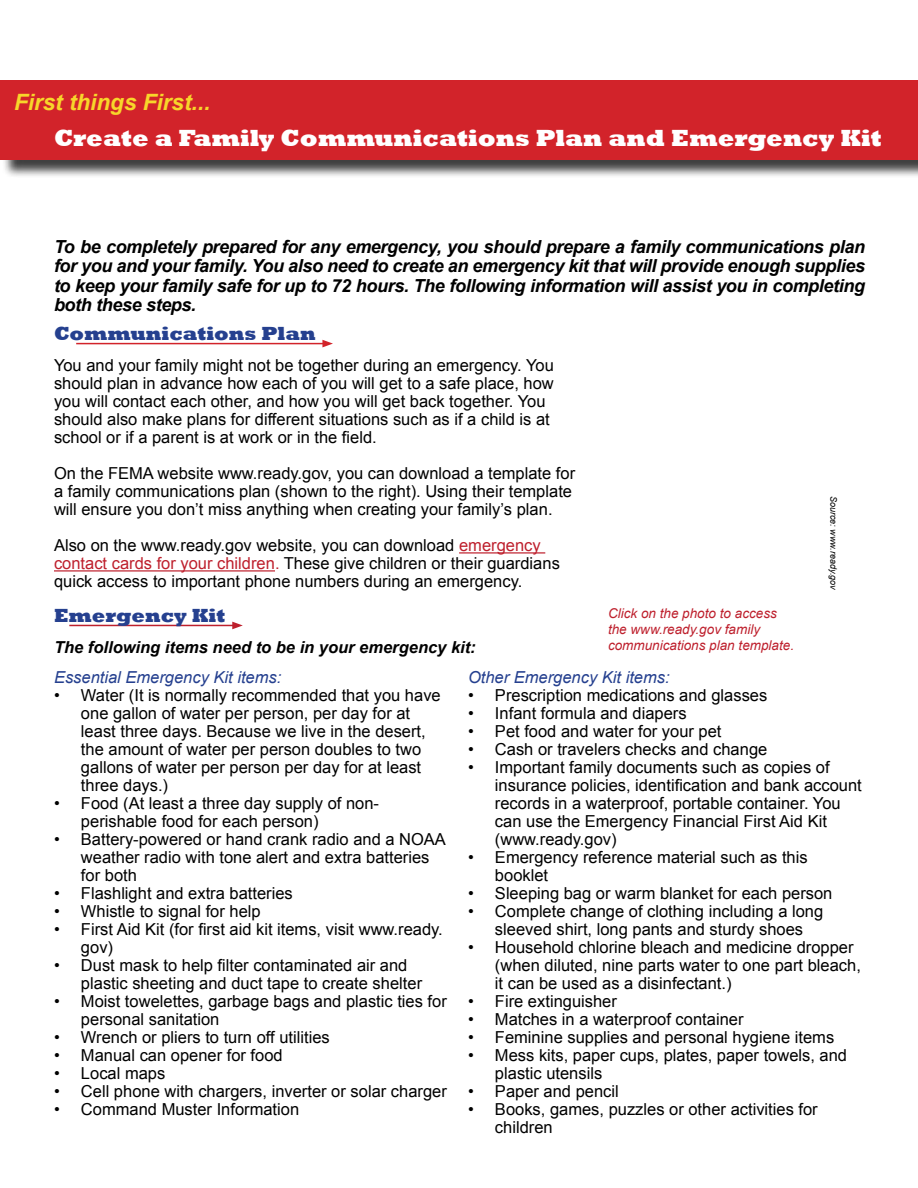
<style>
.page{position:relative;width:918px;height:1188px;background:#fff}
.page>*{position:absolute;margin:0;border:0;box-sizing:border-box;transform-origin:0 0}
.t1{font:800 24px "Rockwell";color:#fff}
.t2{font:italic 700 22.5px "Arial";color:#f7d62a}
.t3{font:800 19.5px "Rockwell";color:#25408f}
.t4{font:italic 700 18px/19.5px "Arial";letter-spacing:-.02em;color:#000;text-align:justify}
.t5{font:16.5px/18px "Arial";color:#000}
.t6{font:italic 16.5px "Arial";color:#25408f}
.t7{font:italic 700 16.5px "Arial";color:#000}
.t8{font:italic 13.5px/16.2px "Arial";color:#be202d}
.t9{font:italic 9px "Arial";color:#000}
.s1{color:#be202d}
</style>
<div class="page">
<hr style="left:69px;top:625px;width:166px;height:1px;background:#be202d">
<svg style="left:232px;top:622px;width:11px;height:7px"></svg>
<div style="left:2px;top:82px;width:916px;height:96px;background:#000;opacity:.75"></div>
<div style="left:0;top:80px;width:918px;height:80px;background:#d2232a"></div>
<hr style="left:459px;top:552px;width:86px;height:2px;background:#be202d">
<hr style="left:54px;top:570px;width:221px;height:2px;background:#be202d">
<hr style="left:76px;top:343px;width:249px;height:1px;background:#d2232a">
<svg style="left:322px;top:340px;width:11px;height:7px"></svg>
<h2 class="t2" style="left:14px;top:87px;width:198px">First things First...</h2>
<h1 class="t1" style="left:54px;top:124px;width:829px">Create a Family Communications Plan and Emergency Kit</h1>
<p class="t4" style="left:54px;top:237px;width:813px">To be completely prepared for any emergency, you should prepare a family communications plan for you and your family. You also need to create an emergency kit that will provide enough supplies to keep your family safe for up to 72 hours. The following information will assist you in completing both these steps.</p>
<p class="t3" style="left:54px;top:322px;width:263px">Communications Plan</p>
<p class="t5" style="left:54px;top:357px;width:501px">You and your family might not be together during an emergency. You should plan in advance how each of you will get to a safe place, how you will contact each other, and how you will get back together. You should also make plans for different situations such as if a child is at school or if a parent is at work or in the field.</p>
<p class="t5" style="left:54px;top:465px;width:523px">On the FEMA website www.ready.gov, you can download a template for a family communications plan (shown to the right). Using their template will ensure you don’t miss anything when creating your family’s plan.</p>
<p class="t5" style="left:54px;top:537px;width:507px">Also on the www.ready.gov website, you can download <span class="s1">emergency contact cards for your children.</span> These give children or their guardians quick access to important phone numbers during an emergency.</p>
<p class="t3" style="left:54px;top:604px;width:173px">Emergency Kit</p>
<p class="t7" style="left:54px;top:636px;width:423px">The following items need to be in your emergency kit:</p>
<p class="t8" style="left:608px;top:605px;width:188px">Click on the photo to access the www.ready.gov family communications plan template.</p>
<p class="t9" style="left:839px;top:496px;width:96px;rotate:90deg">Source: www.ready.gov</p>
<p class="t6" style="left:54px;top:666px;width:229px">Essential Emergency Kit items:</p>
<p class="t5" style="left:81px;top:686px;width:361px;text-indent:-27px">• Water (It is normally recommended that you have one gallon of water per person, per day for at least three days. Because we live in the desert, the amount of water per person doubles to two gallons of water per person per day for at least three days.)</p>
<p class="t5" style="left:81px;top:794px;width:300px;text-indent:-27px">• Food (At least a three day supply of non&shy;perishable food for each person)</p>
<p class="t5" style="left:81px;top:830px;width:366px;text-indent:-27px">• Battery-powered or hand crank radio and a NOAA weather radio with tone alert and extra batteries for both</p>
<p class="t5" style="left:54px;top:884px;width:240px">• Flashlight and extra batteries</p>
<p class="t5" style="left:54px;top:902px;width:208px">• Whistle to signal for help</p>
<p class="t5" style="left:81px;top:920px;width:363px;text-indent:-27px">• First Aid Kit (for first aid kit items, visit www.ready. gov)</p>
<p class="t5" style="left:81px;top:956px;width:343px;text-indent:-27px">• Dust mask to help filter contaminated air and plastic sheeting and duct tape to create shelter</p>
<p class="t5" style="left:81px;top:992px;width:367px;text-indent:-27px">• Moist towelettes, garbage bags and plastic ties for personal sanitation</p>
<p class="t5" style="left:54px;top:1028px;width:277px">• Wrench or pliers to turn off utilities</p>
<p class="t5" style="left:54px;top:1046px;width:230px">• Manual can opener for food</p>
<p class="t5" style="left:54px;top:1064px;width:113px">• Local maps</p>
<p class="t5" style="left:54px;top:1082px;width:394px">• Cell phone with chargers, inverter or solar charger</p>
<p class="t5" style="left:54px;top:1100px;width:247px">• Command Muster Information</p>
<p class="t6" style="left:468px;top:666px;width:203px">Other Emergency Kit items:</p>
<p class="t5" style="left:468px;top:686px;width:301px">• Prescription medications and glasses</p>
<p class="t5" style="left:468px;top:704px;width:220px">• Infant formula and diapers</p>
<p class="t5" style="left:468px;top:722px;width:255px">• Pet food and water for your pet</p>
<p class="t5" style="left:468px;top:740px;width:301px">• Cash or travelers checks and change</p>
<p class="t5" style="left:495px;top:758px;width:368px;text-indent:-27px">• Important family documents such as copies of insurance policies, identification and bank account records in a waterproof, portable container. You can use the Emergency Financial First Aid Kit (www.ready.gov)</p>
<p class="t5" style="left:495px;top:848px;width:314px;text-indent:-27px">• Emergency reference material such as this booklet</p>
<p class="t5" style="left:468px;top:884px;width:366px">• Sleeping bag or warm blanket for each person</p>
<p class="t5" style="left:468px;top:902px;width:357px;text-align:center">• Complete change of clothing including a long sleeved shirt, long pants and sturdy shoes</p>
<p class="t5" style="left:495px;top:938px;width:367px;text-indent:-27px">• Household chlorine bleach and medicine dropper (when diluted, nine parts water to one part bleach, it can be used as a disinfectant.)</p>
<p class="t5" style="left:468px;top:992px;width:150px">• Fire extinguisher</p>
<p class="t5" style="left:468px;top:1010px;width:277px">• Matches in a waterproof container</p>
<p class="t5" style="left:468px;top:1028px;width:368px">• Feminine supplies and personal hygiene items</p>
<p class="t5" style="left:495px;top:1046px;width:354px;text-indent:-27px">• Mess kits, paper cups, plates, paper towels, and plastic utensils</p>
<p class="t5" style="left:468px;top:1082px;width:152px">• Paper and pencil</p>
<p class="t5" style="left:495px;top:1100px;width:324px;text-indent:-27px">• Books, games, puzzles or other activities for children</p>
</div>
